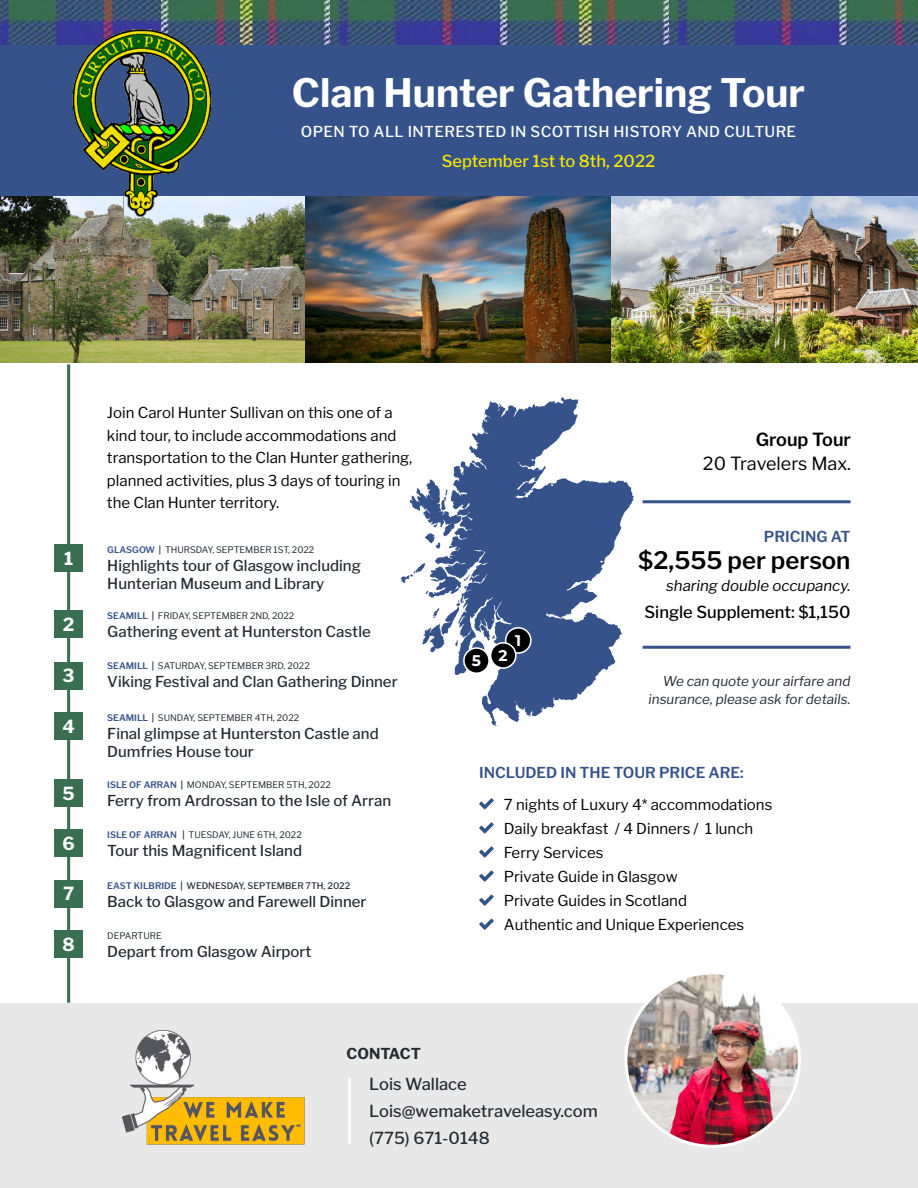
<style>
.page{position:relative;width:918px;height:1188px;background:#fff}
.page>*{position:absolute;margin:0;border:0;box-sizing:border-box;transform-origin:0 0}
.t1{font:700 39px "Libre Franklin";color:#fff}
.t2{font:600 24px "Libre Franklin";color:#000}
.t3{font:18px "Libre Franklin";color:#000}
.t4{font:600 18px "Libre Franklin";color:#000}
.t5{font:700 18px "Libre Franklin";color:#fff}
.t6{font:500 16.5px/27px "Libre Franklin";color:#242b33}
.t7{font:500 16.5px "Libre Franklin";color:#000}
.t8{font:500 16.5px "Libre Franklin";color:#f7e700}
.t9{font:700 15.45px "Montserrat";color:#fff}
.t10{font:15px/24px "Libre Franklin";color:#000}
.t11{font:500 15px/18px "Libre Franklin";color:#242b33}
.t12{font:500 15px "Libre Franklin";letter-spacing:.025em;color:#fff}
.t13{font:600 15px "Libre Franklin";color:#35528a}
.t14{font:italic 15px "Libre Franklin";color:#000}
.t15{font:700 15px "Libre Franklin";color:#242b33}
.t16{font:italic 13.5px/18px "Libre Franklin";color:#242b33;text-align:right}
.t17{font:9px "Libre Franklin";color:#242b33}
.t18{font:500 9px "Libre Franklin";color:#242b33}
.s1{font-weight:600;color:#35528a}
.s2{font-weight:600}
</style>
<div class="page">
<div style="left:0;top:1003px;width:918px;height:185px;background:#e9e8e8"></div>
<div style="left:0;top:44px;width:918px;height:153px;background:#35528a"></div>
<img style="left:0;top:197px;width:918px;height:165px">
<img style="left:0;top:0;width:331px;height:44px">
<img style="left:331px;top:0;width:339px;height:44px">
<img style="left:670px;top:0;width:248px;height:44px">
<hr style="left:67px;top:364px;width:3px;height:639px;background:#396e50">
<div style="left:54px;top:544px;width:29px;height:28px;background:#396e50"></div>
<div style="left:54px;top:611px;width:29px;height:27px;background:#396e50"></div>
<div style="left:54px;top:712px;width:29px;height:28px;background:#396e50"></div>
<div style="left:54px;top:779px;width:29px;height:27px;background:#396e50"></div>
<div style="left:54px;top:880px;width:29px;height:27px;background:#396e50"></div>
<div style="left:54px;top:930px;width:29px;height:28px;background:#396e50"></div>
<div style="left:54px;top:829px;width:29px;height:28px;background:#396e50"></div>
<div style="left:54px;top:662px;width:29px;height:27px;background:#396e50"></div>
<svg style="left:479px;top:798px;width:15px;height:11px"></svg>
<svg style="left:479px;top:846px;width:15px;height:12px"></svg>
<svg style="left:479px;top:895px;width:15px;height:11px"></svg>
<svg style="left:479px;top:822px;width:15px;height:11px"></svg>
<svg style="left:479px;top:871px;width:15px;height:11px"></svg>
<svg style="left:479px;top:919px;width:15px;height:11px"></svg>
<hr style="left:643px;top:500px;width:208px;height:3px;background:#35528a">
<hr style="left:643px;top:646px;width:208px;height:3px;background:#35528a">
<hr style="left:348px;top:1078px;width:3px;height:66px;background:#fff">
<img style="left:72px;top:30px;width:140px;height:187px">
<svg style="left:400px;top:397px;width:234px;height:329px"></svg>
<div style="left:506px;top:628px;width:25px;height:25px;background:#000;border-radius:50%"></div>
<div style="left:505px;top:627px;width:27px;height:27px;border:2px solid #fff;border-radius:50%"></div>
<div style="left:491px;top:643px;width:25px;height:25px;background:#000;border-radius:50%"></div>
<div style="left:490px;top:642px;width:27px;height:27px;border:2px solid #fff;border-radius:50%"></div>
<div style="left:464px;top:648px;width:25px;height:25px;background:#000;border-radius:50%"></div>
<div style="left:463px;top:647px;width:27px;height:27px;border:2px solid #fff;border-radius:50%"></div>
<img style="left:626px;top:973px;width:173px;height:173px;border-radius:87px">
<img style="left:122px;top:1030px;width:183px;height:115px">
<h1 class="t1" style="left:292px;top:69px;width:515px">Clan Hunter Gathering Tour</h1>
<p class="t12" style="left:301px;top:122px;width:497px">OPEN TO ALL INTERESTED IN SCOTTISH HISTORY AND CULTURE</p>
<p class="t8" style="left:442px;top:151px;width:215px">September 1st to 8th, 2022</p>
<p class="t5" style="left:64px;top:547px;width:11px">1</p>
<p class="t5" style="left:63px;top:614px;width:13px">2</p>
<p class="t5" style="left:63px;top:665px;width:14px">3</p>
<p class="t5" style="left:62px;top:715px;width:14px">4</p>
<p class="t5" style="left:63px;top:782px;width:14px">5</p>
<p class="t5" style="left:62px;top:833px;width:14px">6</p>
<p class="t5" style="left:63px;top:883px;width:13px">7</p>
<p class="t5" style="left:62px;top:933px;width:14px">8</p>
<p class="t10" style="left:107px;top:402px;width:307px;line-height:22.5px">Join Carol Hunter Sullivan on this one of a kind tour, to include accommodations and transportation to the Clan Hunter gathering, planned activities, plus 3 days of touring in the Clan Hunter territory.</p>
<p class="t17" style="left:107px;top:544px;width:209px"><span class="s1">GLASGOW</span> <span class="s2">|</span> THURSDAY, SEPTEMBER 1ST, 2022</p>
<p class="t11" style="left:107px;top:556px;width:255px">Highlights tour of Glasgow including<br>Hunterian Museum and Library</p>
<p class="t17" style="left:107px;top:611px;width:189px"><span class="s1">SEAMILL</span> <span class="s2">|</span> FRIDAY, SEPTEMBER 2ND, 2022</p>
<p class="t11" style="left:107px;top:623px;width:265px">Gathering event at Hunterston Castle</p>
<p class="t17" style="left:107px;top:660px;width:204px"><span class="s1">SEAMILL</span> <span class="s2">|</span> SATURDAY, SEPTEMBER 3RD, 2022</p>
<p class="t11" style="left:107px;top:673px;width:292px">Viking Festival and Clan Gathering Dinner</p>
<p class="t17" style="left:107px;top:712px;width:193px"><span class="s1">SEAMILL</span> <span class="s2">|</span> SUNDAY, SEPTEMBER 4TH, 2022</p>
<p class="t11" style="left:107px;top:725px;width:273px">Final glimpse at Hunterston Castle and<br>Dumfries House tour</p>
<p class="t17" style="left:107px;top:779px;width:225px"><span class="s1">ISLE OF ARRAN</span> <span class="s2">|</span> MONDAY, SEPTEMBER 5TH, 2022</p>
<p class="t11" style="left:107px;top:791px;width:285px">Ferry from Ardrossan to the Isle of Arran</p>
<p class="t17" style="left:107px;top:830px;width:196px"><span class="s1">ISLE OF ARRAN</span> <span class="s2">|</span> TUESDAY, JUNE 6TH, 2022</p>
<p class="t11" style="left:107px;top:842px;width:196px">Tour this Magnificent Island</p>
<p class="t18" style="left:107px;top:880px;width:245px"><span class="s1">EAST KILBRIDE</span> <span class="s2">|</span> WEDNESDAY, SEPTEMBER 7TH, 2022</p>
<p class="t11" style="left:107px;top:892px;width:261px">Back to Glasgow and Farewell Dinner</p>
<p class="t17" style="left:107px;top:930px;width:56px">DEPARTURE</p>
<p class="t11" style="left:107px;top:942px;width:206px">Depart from Glasgow Airport</p>
<p class="t4" style="left:756px;top:428px;width:97px">Group Tour</p>
<p class="t3" style="left:703px;top:452px;width:150px">20 Travelers Max.</p>
<p class="t9" style="left:472px;top:650px;width:11px">5</p>
<p class="t9" style="left:515px;top:629px;width:8px">1</p>
<p class="t9" style="left:499px;top:644px;width:11px">2</p>
<p class="t13" style="left:764px;top:527px;width:88px">PRICING AT</p>
<h2 class="t2" style="left:638px;top:546px;width:214px">$2,555 per person</h2>
<p class="t14" style="left:666px;top:577px;width:186px">sharing double occupancy.</p>
<p class="t7" style="left:645px;top:603px;width:207px">Single Supplement: $1,150</p>
<p class="t16" style="left:649px;top:672px;width:203px">We can quote your airfare and insurance, please ask for details.</p>
<p class="t13" style="left:479px;top:764px;width:266px">INCLUDED IN THE TOUR PRICE ARE:</p>
<p class="t10" style="left:504px;top:792px;width:270px">7 nights of Luxury 4* accommodations<br>Daily breakfast / 4 Dinners / 1 lunch<br>Ferry Services<br>Private Guide in Glasgow<br>Private Guides in Scotland<br>Authentic and Unique Experiences</p>
<p class="t15" style="left:347px;top:1045px;width:76px">CONTACT</p>
<p class="t6" style="left:369px;top:1071px;width:230px">Lois Wallace<br>Lois@wemaketraveleasy.com (775) 671-0148</p>
</div>
